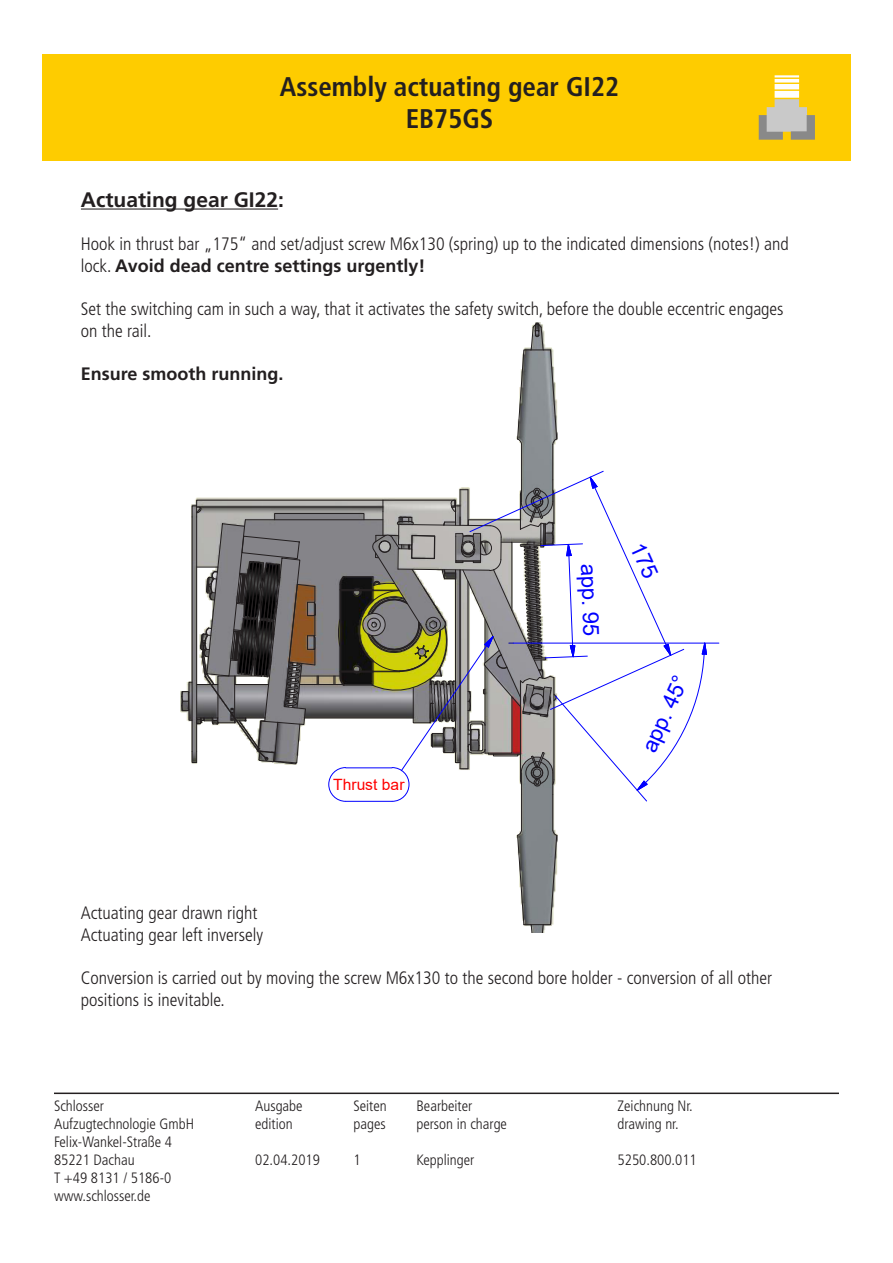
<style>
.page{position:relative;width:893px;height:1263px;background:#fff}
.page>*{position:absolute;margin:0;border:0;box-sizing:border-box;transform-origin:0 0}
.t1{font:700 condensed 27px/32.4px "Frutiger LT Std";color:#231f20;text-align:center}
.t2{font:22.05px "Arial";color:#00f}
.t3{font:700 21px "Frutiger LT Std";color:#231f20}
.t4{font:300 condensed 18px/21.6px "Frutiger LT Std";color:#231f20}
.t5{font:700 18px "Frutiger LT Std";color:#231f20}
.t6{font:15.6px "Arial";letter-spacing:.01em;color:#f00}
.t7{font:300 condensed 15px "Frutiger LT Std";color:#231f20}
.s1{font-weight:700;font-stretch:normal}
</style>
<div class="page">
<div style="left:42px;top:54px;width:809px;height:107px;background:#fecc00"></div>
<hr style="left:54px;top:1092px;width:785px;height:2px;background:#231f20">
<img style="left:516px;top:401px;width:42px;height:473px">
<hr style="left:552px;top:794px;width:1px;height:36px;background:#231f20">
<hr style="left:521px;top:794px;width:1px;height:36px;background:#231f20">
<svg style="left:517px;top:829px;width:40px;height:104px;background:#8d9092"></svg>
<hr style="left:521px;top:444px;width:1px;height:36px;background:#231f20">
<hr style="left:552px;top:444px;width:1px;height:36px;background:#231f20">
<svg style="left:517px;top:322px;width:40px;height:123px"></svg>
<hr style="left:513px;top:643px;width:206px;height:1px;background:#00f">
<hr style="left:81px;top:208px;width:197px;height:2px;background:#231f20">
<svg style="left:181px;top:470px;width:526px;height:332px"></svg>
<p class="t1" style="left:280px;top:70px;width:341px">Assembly actuating gear GI22<br>EB75GS</p>
<p class="t3" style="left:81px;top:187px;width:205px">Actuating gear GI22:</p>
<p class="t4" style="left:81px;top:233px;width:709px">Hook in thrust bar „175“ and set/adjust screw M6x130 (spring) up to the indicated dimensions (notes!) and lock. <span class="s1">Avoid dead centre settings urgently!</span></p>
<p class="t4" style="left:81px;top:298px;width:704px">Set the switching cam in such a way, that it activates the safety switch, before the double eccentric engages on the rail.</p>
<p class="t5" style="left:81px;top:363px;width:204px">Ensure smooth running.</p>
<p class="t6" style="left:333px;top:774px;width:73px">Thrust bar</p>
<p class="t2" style="left:604px;top:563px;width:75px;rotate:88deg">app. 95</p>
<p class="t2" style="left:634px;top:744px;width:83px;rotate:-65deg">app. 45°</p>
<p class="t4" style="left:81px;top:902px;width:178px">Actuating gear drawn right</p>
<p class="t4" style="left:81px;top:924px;width:184px">Actuating gear left inversely</p>
<p class="t4" style="left:81px;top:967px;width:693px">Conversion is carried out by moving the screw M6x130 to the second bore holder - conversion of all other positions is inevitable.</p>
<p class="t7" style="left:54px;top:1098px;width:52px">Schlosser</p>
<p class="t7" style="left:54px;top:1116px;width:142px">Aufzugtechnologie GmbH</p>
<p class="t7" style="left:54px;top:1134px;width:120px">Felix-Wankel-Straße 4</p>
<p class="t7" style="left:54px;top:1152px;width:82px">85221 Dachau</p>
<p class="t7" style="left:54px;top:1170px;width:119px">T +49 8131 / 5186-0</p>
<p class="t7" style="left:54px;top:1188px;width:98px">www.schlosser.de</p>
<p class="t7" style="left:255px;top:1098px;width:49px">Ausgabe</p>
<p class="t7" style="left:255px;top:1116px;width:39px">edition</p>
<p class="t7" style="left:255px;top:1152px;width:66px">02.04.2019</p>
<p class="t7" style="left:353px;top:1098px;width:35px">Seiten</p>
<p class="t7" style="left:353px;top:1116px;width:34px">pages</p>
<p class="t7" style="left:353px;top:1152px;width:9px">1</p>
<p class="t7" style="left:416px;top:1098px;width:57px">Bearbeiter</p>
<p class="t7" style="left:416px;top:1116px;width:92px">person in charge</p>
<p class="t7" style="left:416px;top:1152px;width:59px">Kepplinger</p>
<p class="t7" style="left:618px;top:1098px;width:77px">Zeichnung Nr.</p>
<p class="t7" style="left:618px;top:1116px;width:63px">drawing nr.</p>
<p class="t7" style="left:618px;top:1152px;width:81px">5250.800.011</p>
</div>
